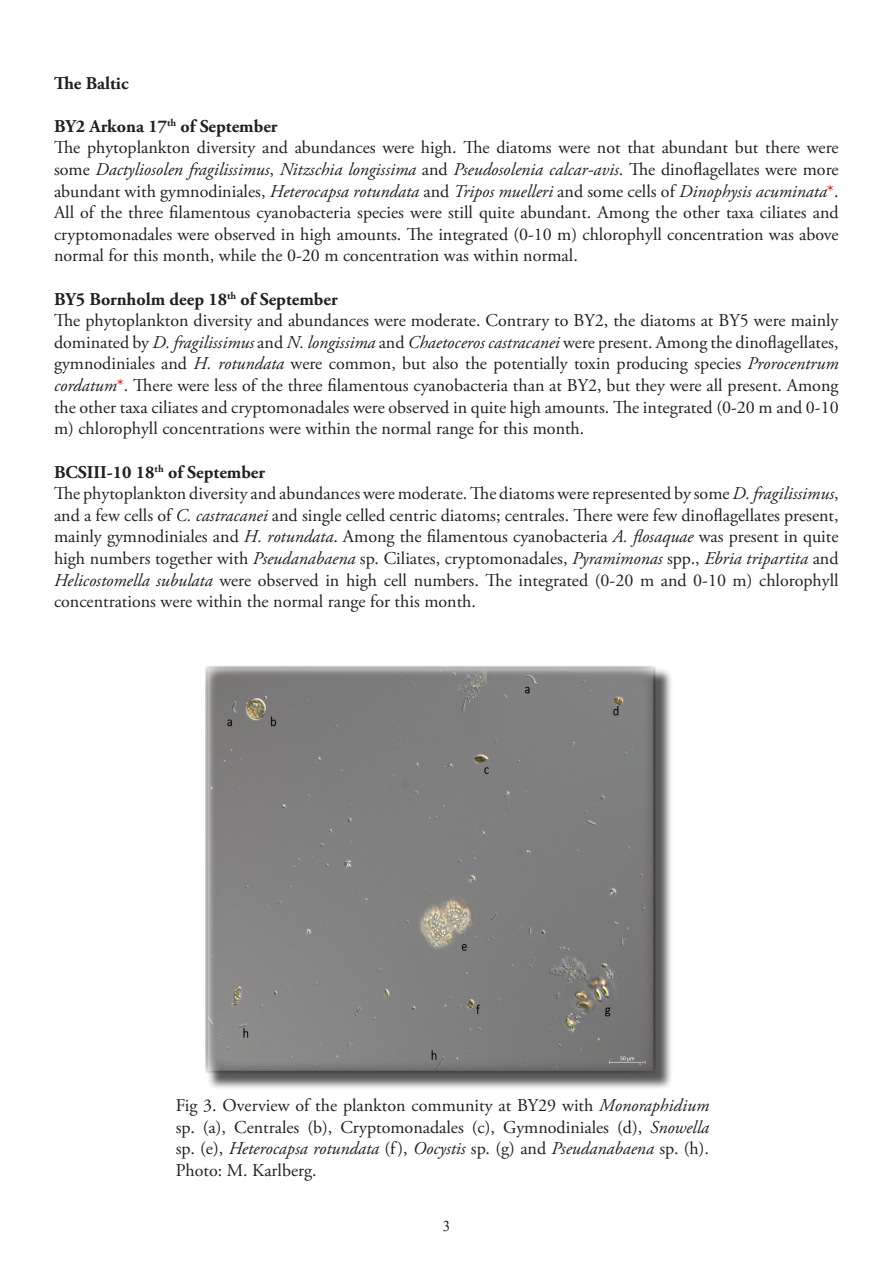
<style>
.page{position:relative;width:893px;height:1263px;background:#fff}
.page>*{position:absolute;margin:0;border:0;box-sizing:border-box;transform-origin:0 0}
.t1{font:18px/21.6px "Adobe Garamond Pro";color:#231f20;text-align:justify}
.t2{font:700 18px "Adobe Garamond Pro";color:#231f20}
.t3{font:15px "Times New Roman";color:#231f20}
.s1{font-style:italic}
.s2{color:#f00}
</style>
<div class="page">
<div style="left:207px;top:668px;width:466px;height:423px;background:#231f20;opacity:.75"></div>
<img style="left:209px;top:670px;width:443px;height:400px">
<div style="left:205px;top:666px;width:451px;height:408px;border:3px solid #231f20"></div>
<p class="t2" style="left:54px;top:72px;width:76px">The Baltic</p>
<p class="t2" style="left:54px;top:116px;width:225px">BY2 Arkona 17<sup>th</sup> of September</p>
<p class="t1" style="left:54px;top:138px;width:786px">The phytoplankton diversity and abundances were high. The diatoms were not that abundant but there were some <span class="s1">Dactyliosolen fragilissimus</span>, <span class="s1">Nitzschia longissima</span> and <span class="s1">Pseudosolenia calcar-avis</span>. The dinoflagellates were more abundant with gymnodiniales, <span class="s1">Heterocapsa rotundata</span> and <span class="s1">Tripos muelleri</span> and some cells of <span class="s1">Dinophysis acuminata</span><span class="s2">*</span>.<br>All of the three filamentous cyanobacteria species were still quite abundant. Among the other taxa ciliates and cryptomonadales were observed in high amounts. The integrated (0-10 m) chlorophyll concentration was above normal for this month, while the 0-20 m concentration was within normal.</p>
<p class="t2" style="left:54px;top:288px;width:285px">BY5 Bornholm deep 18<sup>th</sup> of September</p>
<p class="t1" style="left:54px;top:310px;width:786px">The phytoplankton diversity and abundances were moderate. Contrary to BY2, the diatoms at BY5 were mainly dominated by <span class="s1">D. fragilissimus</span> and <span class="s1">N. longissima</span> and <span class="s1">Chaetoceros castracanei</span> were present. Among the dinoflagellates, gymnodiniales and <span class="s1">H. rotundata</span> were common, but also the potentially toxin producing species <span class="s1">Prorocentrum cordatum</span><span class="s2">*</span>. There were less of the three filamentous cyanobacteria than at BY2, but they were all present. Among the other taxa ciliates and cryptomonadales were observed in quite high amounts. The integrated (0-20 m and 0-10 m) chlorophyll concentrations were within the normal range for this month.</p>
<p class="t2" style="left:54px;top:461px;width:213px">BCSIII-10 18<sup>th</sup> of September</p>
<p class="t1" style="left:54px;top:483px;width:786px">The phytoplankton diversity and abundances were moderate. The diatoms were represented by some <span class="s1">D. fragilissimus</span>, and a few cells of <span class="s1">C. castracanei</span> and single celled centric diatoms; centrales. There were few dinoflagellates present, mainly gymnodiniales and <span class="s1">H. rotundata</span>. Among the filamentous cyanobacteria <span class="s1">A. flosaquae</span> was present in quite high numbers together with <span class="s1">Pseudanabaena</span> sp. Ciliates, cryptomonadales, <span class="s1">Pyramimonas</span> spp., <span class="s1">Ebria tripartita</span> and <span class="s1">Helicostomella subulata</span> were observed in high cell numbers. The integrated (0-20 m and 0-10 m) chlorophyll concentrations were within the normal range for this month.</p>
<p class="t1" style="left:176px;top:1095px;width:535px">Fig 3. Overview of the plankton community at BY29 with <span class="s1">Monoraphidium </span>sp. (a), Centrales (b), Cryptomonadales (c), Gymnodiniales (d), <span class="s1">Snowella </span>sp. (e), <span class="s1">Heterocapsa rotundata</span> (f), <span class="s1">Oocystis</span> sp. (g) and <span class="s1">Pseudanabaena</span> sp. (h).<br>Photo: M. Karlberg.</p>
<p class="t3" style="left:443px;top:1215px;width:9px">3</p>
</div>
